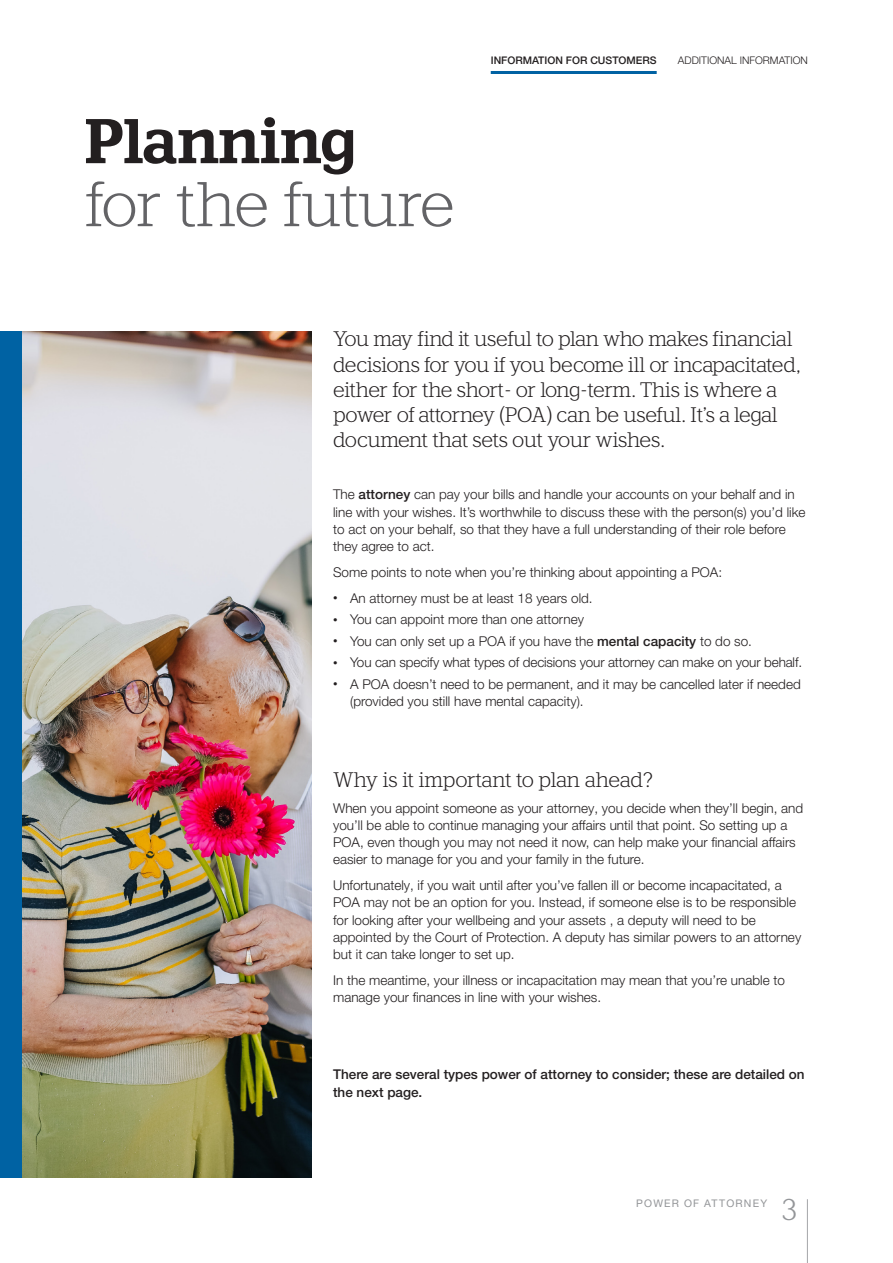
<style>
.page{position:relative;width:893px;height:1263px;background:#fff}
.page>*{position:absolute;margin:0;border:0;box-sizing:border-box;transform-origin:0 0}
.t1{font:300 63px/63px "Handelsbanken Slabserif";letter-spacing:-.02em;color:#636366}
.t2{font:300 30px "Handelsbanken Slabserif";color:#939598}
.A4_INTRO_COPY{font:300 21px/25.2px "Handelsbanken Slabserif";letter-spacing:-.03em;color:#231f20}
.A4_BODY_COPY{font:300 13.5px/17.2px "Helvetica Neue LT Pro";color:#231f20}
.A4_BODY_COPY-2{font:500 13.5px/17.2px "Helvetica Neue LT Pro";color:#231f20}
.Subhead_3{font:500 10.5px "Helvetica Neue LT Pro";color:#231f20}
.Subhead_3-2{font:300 10.5px "Helvetica Neue LT Pro";color:#231f20}
.t3{font:10.5px "Helvetica Neue LT Pro";letter-spacing:.115em;color:#939598}
.s1{font-weight:700;color:#231f20}
.s2{font-weight:500}
.s3{font-size:9px}
</style>
<div class="page">
<hr style="left:807px;top:1199px;width:1px;height:64px;background:#a8a9ad">
<hr style="left:491px;top:71px;width:166px;height:3px;background:#0062a3">
<img style="left:21px;top:332px;width:291px;height:846px">
<div style="left:0;top:332px;width:21px;height:846px;background:#0062a3"></div>
<p class="t1" style="left:85px;top:109px;width:371px"><span class="s1">Planning<br></span>for the future</p>
<p class="Subhead_3" style="left:491px;top:54px;width:167px">INFORMATION FOR CUSTOMERS</p>
<p class="Subhead_3-2" style="left:678px;top:54px;width:131px">ADDITIONAL INFORMATION</p>
<p class="A4_INTRO_COPY" style="left:333px;top:326px;width:469px">You may find it useful to plan who makes financial decisions for you if you become ill or incapacitated, either for the short- or long-term. This is where a power of attorney (POA) can be useful. It’s a legal document that sets out your wishes.</p>
<p class="A4_BODY_COPY" style="left:333px;top:486px;width:474px">The <span class="s2">attorney</span> can pay your bills and handle your accounts on your behalf and in line with your wishes. It’s worthwhile to discuss these with the person(s) you’d like to act on your behalf, so that they have a full understanding of their role before they agree to act.</p>
<p class="A4_BODY_COPY" style="left:333px;top:563px;width:391px">Some points to note when you’re thinking about appointing a POA:</p>
<p class="A4_BODY_COPY" style="left:333px;top:589px;width:261px"><span class="s3">•</span> An attorney must be at least 18 years old.</p>
<p class="A4_BODY_COPY" style="left:333px;top:610px;width:252px"><span class="s3">•</span> You can appoint more than one attorney</p>
<p class="A4_BODY_COPY" style="left:333px;top:632px;width:420px"><span class="s3">•</span> You can only set up a POA if you have the <span class="s2">mental capacity</span> to do so.</p>
<p class="A4_BODY_COPY" style="left:333px;top:653px;width:470px"><span class="s3">•</span> You can specify what types of decisions your attorney can make on your behalf.</p>
<p class="A4_BODY_COPY" style="left:350px;top:675px;width:452px;text-indent:-17px"><span class="s3">•</span> A POA doesn’t need to be permanent, and it may be cancelled later if needed (provided you still have mental capacity).</p>
<p class="A4_INTRO_COPY" style="left:333px;top:767px;width:321px">Why is it important to plan ahead?</p>
<p class="A4_BODY_COPY" style="left:333px;top:799px;width:472px">When you appoint someone as your attorney, you decide when they’ll begin, and you’ll be able to continue managing your affairs until that point. So setting up a POA, even though you may not need it now, can help make your financial affairs easier to manage for you and your family in the future.</p>
<p class="A4_BODY_COPY" style="left:333px;top:876px;width:470px">Unfortunately, if you wait until after you’ve fallen ill or become incapacitated, a POA may not be an option for you. Instead, if someone else is to be responsible for looking after your wellbeing and your assets , a deputy will need to be appointed by the Court of Protection. A deputy has similar powers to an attorney but it can take longer to set up.</p>
<p class="A4_BODY_COPY" style="left:333px;top:971px;width:453px">In the meantime, your illness or incapacitation may mean that you’re unable to manage your finances in line with your wishes.</p>
<p class="A4_BODY_COPY-2" style="left:333px;top:1066px;width:473px">There are several types power of attorney to consider; these are detailed on the next page.</p>
<p class="t3" style="left:636px;top:1196px;width:133px">POWER OF ATTORNEY</p>
<p class="t2" style="left:782px;top:1192px;width:17px">3</p>
</div>
